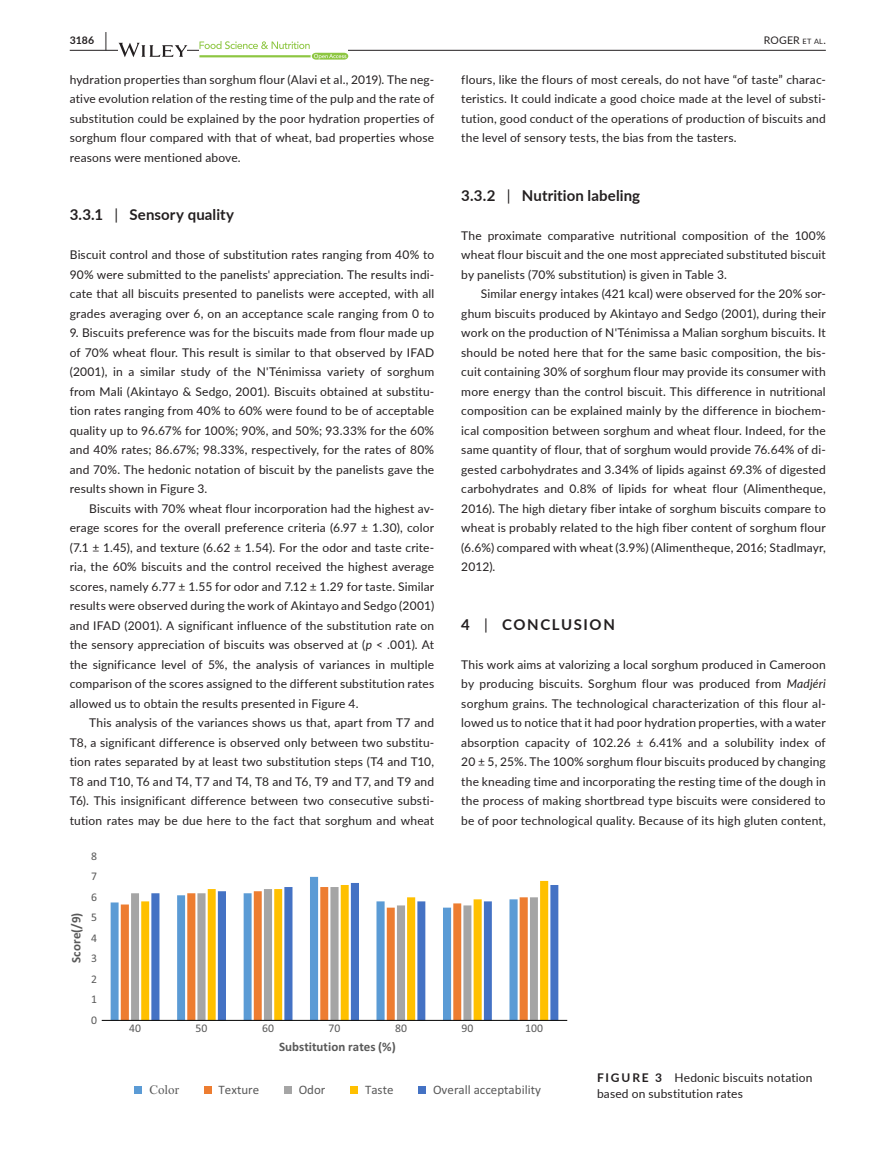
<style>
.page{position:relative;width:893px;height:1174px;background:#fff}
.page>*{position:absolute;margin:0;border:0;box-sizing:border-box;transform-origin:0 0}
.t1{font:700 15px "Lato";letter-spacing:.01em;color:#231f20}
.t2{font:700 15px "Lato";letter-spacing:.11em;color:#231f20}
.t3{font:700 13.05px "Calibri";color:#595959}
.t4{font:12.9px "Calibri";color:#595959}
.t5{font:700 12.9px "Calibri";color:#595959}
.t6{font:12.9px "Times New Roman";color:#595959}
.t7{font:12px/19.5px "Lato";letter-spacing:.015em;color:#231f20;text-align:justify}
.t8{font:11.7px "Calibri";color:#595959}
.t9{font:10.5px "Lato";letter-spacing:.015em;color:#231f20}
.t10{font:700 10.5px "Lato";color:#231f20}
.s1{font-size:19.5px}
.s2{font-size:7.35px}
.s3{font-weight:400}
.s4{font-style:italic}
.s5{font-weight:700}
</style>
<div class="page">
<hr style="left:70px;top:50px;width:756px;height:1px;background:#231f20">
<svg style="left:119px;top:43px;width:68px;height:14px"></svg>
<svg style="left:199px;top:41px;width:149px;height:19px"></svg>
<svg style="left:111px;top:877px;width:208px;height:143px"></svg>
<svg style="left:121px;top:887px;width:10px;height:133px"></svg>
<svg style="left:131px;top:887px;width:10px;height:133px"></svg>
<svg style="left:141px;top:881px;width:407px;height:139px"></svg>
<svg style="left:151px;top:883px;width:407px;height:137px"></svg>
<hr style="left:102px;top:1020px;width:465px;height:1px;background:#000">
<div style="left:135px;top:1086px;width:7px;height:7px;background:#5b9bd5"></div>
<div style="left:204px;top:1086px;width:7px;height:7px;background:#ed7d31"></div>
<div style="left:284px;top:1086px;width:7px;height:7px;background:#a5a5a5"></div>
<div style="left:350px;top:1086px;width:8px;height:7px;background:#ffc000"></div>
<div style="left:418px;top:1086px;width:7px;height:7px;background:#4472c4"></div>
<p class="t10" style="left:70px;top:33px;width:39px">3186 <span class="s1">|</span></p>
<p class="t9" style="left:764px;top:33px;width:63px">ROGER <span class="s2">et al</span>.</p>
<p class="t7" style="left:70px;top:69px;width:366px">hydration properties than sorghum flour (Alavi et al., 2019). The neg&shy;ative evolution relation of the resting time of the pulp and the rate of substitution could be explained by the poor hydration properties of sorghum flour compared with that of wheat, bad properties whose reasons were mentioned above.</p>
<p class="t7" style="left:461px;top:69px;width:366px">flours, like the flours of most cereals, do not have “of taste” charac&shy;teristics. It could indicate a good choice made at the level of substi&shy;tution, good conduct of the operations of production of biscuits and the level of sensory tests, the bias from the tasters.</p>
<p class="t1" style="left:70px;top:204px;width:166px">3.3.1 <span class="s3">|</span> Sensory quality</p>
<p class="t7" style="left:70px;top:245px;width:366px">Biscuit control and those of substitution rates ranging from 40% to 90% were submitted to the panelists' appreciation. The results indi&shy;cate that all biscuits presented to panelists were accepted, with all grades averaging over 6, on an acceptance scale ranging from 0 to</p>
<p class="t7" style="left:70px;top:323px;width:366px">9. Biscuits preference was for the biscuits made from flour made up of 70% wheat flour. This result is similar to that observed by IFAD (2001), in a similar study of the N'Ténimissa variety of sorghum from Mali (Akintayo &amp; Sedgo, 2001). Biscuits obtained at substitu&shy;tion rates ranging from 40% to 60% were found to be of acceptable quality up to 96.67% for 100%; 90%, and 50%; 93.33% for the 60% and 40% rates; 86.67%; 98.33%, respectively, for the rates of 80% and 70%. The hedonic notation of biscuit by the panelists gave the results shown in Figure 3.</p>
<p class="t7" style="left:70px;top:498px;width:366px;text-indent:20px">Biscuits with 70% wheat flour incorporation had the highest av&shy;erage scores for the overall preference criteria (6.97 ± 1.30), color (7.1 ± 1.45), and texture (6.62 ± 1.54). For the odor and taste crite&shy;ria, the 60% biscuits and the control received the highest average scores, namely 6.77 ± 1.55 for odor and 7.12 ± 1.29 for taste. Similar results were observed during the work of Akintayo and Sedgo (2001) and IFAD (2001). A significant influence of the substitution rate on the sensory appreciation of biscuits was observed at (<span class="s4">p</span> &lt; .001). At the significance level of 5%, the analysis of variances in multiple comparison of the scores assigned to the different substitution rates allowed us to obtain the results presented in Figure 4.</p>
<p class="t7" style="left:70px;top:713px;width:366px;text-indent:20px">This analysis of the variances shows us that, apart from T7 and T8, a significant difference is observed only between two substitu&shy;tion rates separated by at least two substitution steps (T4 and T10, T8 and T10, T6 and T4, T7 and T4, T8 and T6, T9 and T7, and T9 and T6). This insignificant difference between two consecutive substi&shy;tution rates may be due here to the fact that sorghum and wheat</p>
<p class="t8" style="left:91px;top:848px;width:7px">8</p>
<p class="t8" style="left:91px;top:869px;width:7px">7</p>
<p class="t3" style="left:68px;top:962px;width:52px;rotate:-90deg">Score(/9)</p>
<p class="t8" style="left:91px;top:889px;width:7px">6</p>
<p class="t8" style="left:91px;top:910px;width:7px">5</p>
<p class="t8" style="left:91px;top:930px;width:7px">4</p>
<p class="t8" style="left:91px;top:951px;width:7px">3</p>
<p class="t8" style="left:91px;top:971px;width:7px">2</p>
<p class="t8" style="left:91px;top:992px;width:7px">1</p>
<p class="t1" style="left:461px;top:184px;width:180px">3.3.2 <span class="s3">|</span> Nutrition labeling</p>
<p class="t7" style="left:461px;top:225px;width:366px">The proximate comparative nutritional composition of the 100% wheat flour biscuit and the one most appreciated substituted biscuit by panelists (70% substitution) is given in Table 3.</p>
<p class="t7" style="left:461px;top:284px;width:366px;text-indent:20px">Similar energy intakes (421 kcal) were observed for the 20% sor&shy;ghum biscuits produced by Akintayo and Sedgo (2001), during their work on the production of N'Ténimissa a Malian sorghum biscuits. It should be noted here that for the same basic composition, the bis&shy;cuit containing 30% of sorghum flour may provide its consumer with more energy than the control biscuit. This difference in nutritional composition can be explained mainly by the difference in biochem&shy;ical composition between sorghum and wheat flour. Indeed, for the same quantity of flour, that of sorghum would provide 76.64% of di&shy;gested carbohydrates and 3.34% of lipids against 69.3% of digested carbohydrates and 0.8% of lipids for wheat flour (Alimentheque, 2016). The high dietary fiber intake of sorghum biscuits compare to wheat is probably related to the high fiber content of sorghum flour (6.6%) compared with wheat (3.9%) (Alimentheque, 2016; Stadlmayr, 2012).</p>
<p class="t2" style="left:461px;top:613px;width:155px">4 <span class="s3">|</span> CONCLUSION</p>
<p class="t7" style="left:461px;top:654px;width:366px">This work aims at valorizing a local sorghum produced in Cameroon by producing biscuits. Sorghum flour was produced from <span class="s4">Madjéri </span>sorghum grains. The technological characterization of this flour al&shy;lowed us to notice that it had poor hydration properties, with a water absorption capacity of 102.26 ± 6.41% and a solubility index of 20 ± 5, 25%. The 100% sorghum flour biscuits produced by changing the kneading time and incorporating the resting time of the dough in the process of making shortbread type biscuits were considered to be of poor technological quality. Because of its high gluten content,</p>
<p class="t8" style="left:91px;top:1012px;width:7px">0</p>
<p class="t8" style="left:129px;top:1021px;width:13px">40</p>
<p class="t8" style="left:196px;top:1021px;width:13px">50</p>
<p class="t8" style="left:262px;top:1021px;width:13px">60</p>
<p class="t8" style="left:329px;top:1021px;width:13px">70</p>
<p class="t8" style="left:395px;top:1021px;width:13px">80</p>
<p class="t8" style="left:462px;top:1021px;width:13px">90</p>
<p class="t8" style="left:525px;top:1021px;width:19px">100</p>
<p class="t5" style="left:279px;top:1038px;width:118px">Substitution rates (%)</p>
<p class="t6" style="left:149px;top:1081px;width:31px">Color</p>
<p class="t4" style="left:219px;top:1081px;width:42px">Texture</p>
<p class="t4" style="left:299px;top:1081px;width:28px">Odor</p>
<p class="t4" style="left:365px;top:1081px;width:30px">Taste</p>
<p class="t4" style="left:433px;top:1081px;width:109px">Overall acceptability</p>
<p class="t7" style="left:597px;top:1068px;width:217px;line-height:16.5px"><span class="s5">FIGURE 3</span> Hedonic biscuits notation based on substitution rates</p>
</div>
